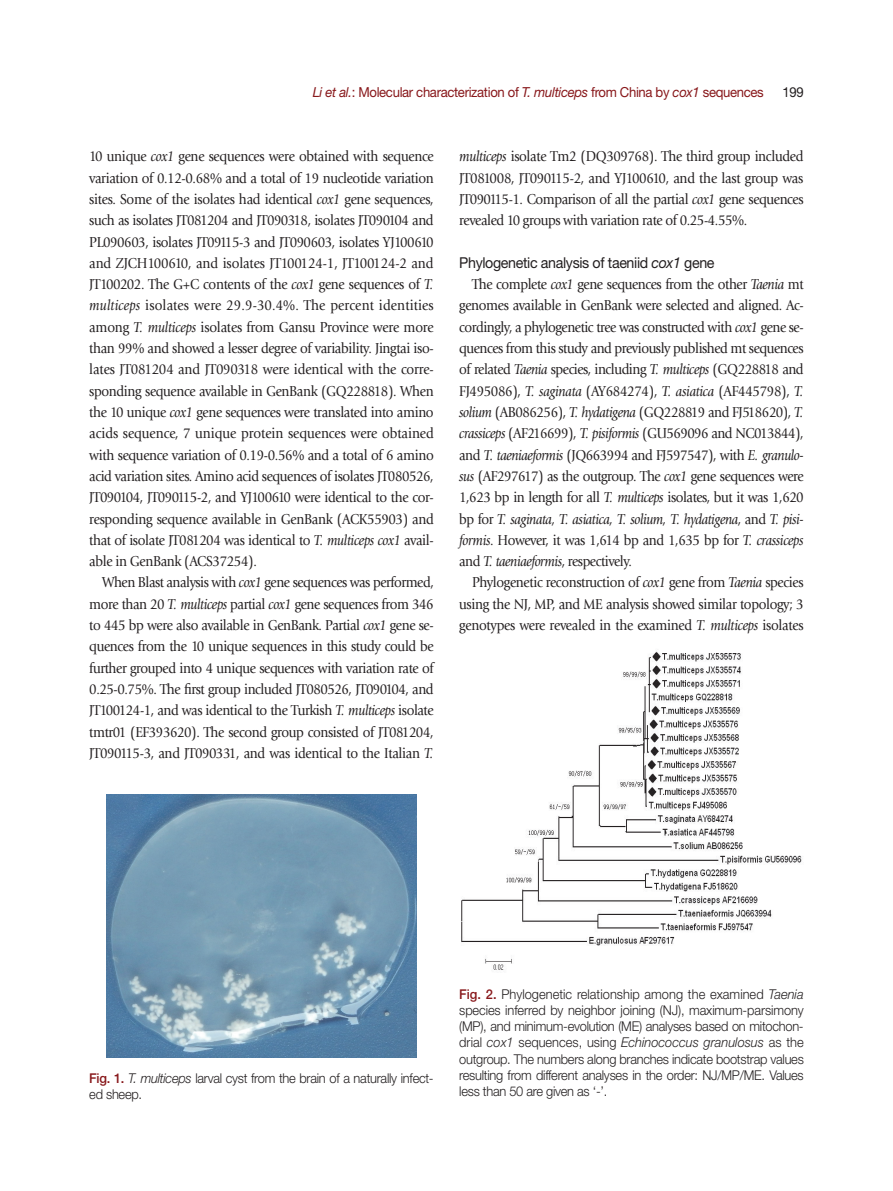
<style>
.page{position:relative;width:893px;height:1191px;background:#fff}
.page>*{position:absolute;margin:0;border:0;box-sizing:border-box;transform-origin:0 0}
.본문{font:15px/21.3px "Giovanni Std";letter-spacing:-.03em;color:#231f20;text-align:justify;scale:.9 1}
.본문_중제목{font:15px "Helvetica Neue LT Std";letter-spacing:-.025em;color:#231f20;scale:.95 1}
.하시라{font:13.8px "Helvetica Neue LT Std";letter-spacing:-.025em;color:#88181b;scale:.95 1}
.하시라-2{font:13.8px "Helvetica Neue LT Std";color:#231f20;scale:.95 1}
.표_제목__그림_설명{font:300 13.5px/16.2px "Helvetica Neue LT Std";letter-spacing:-.02em;color:#231f20;scale:.95 1}
.s1{font-style:italic}
.s2{font-weight:500;color:#88181b}
</style>
<div class="page">
<img style="left:107px;top:794px;width:309px;height:263px">
<img style="left:461px;top:651px;width:341px;height:319px">
<p class="하시라" style="left:313px;top:83px;width:476px"><span class="s1">Li et al.</span>: Molecular characterization of <span class="s1">T. multiceps</span> from China by <span class="s1">cox1</span> sequences</p>
<p class="하시라-2" style="left:782px;top:83px;width:24px">199</p>
<p class="본문" style="left:89px;top:146px;width:384px">10 unique <span class="s1">cox1</span> gene sequences were obtained with sequence variation of 0.12-0.68% and a total of 19 nucleotide variation sites. Some of the isolates had identical <span class="s1">cox1</span> gene sequences, such as isolates JT081204 and JT090318, isolates JT090104 and PL090603, isolates JT09115-3 and JT090603, isolates YJ100610 and ZJCH100610, and isolates JT100124-1, JT100124-2 and JT100202. The G+C contents of the <span class="s1">cox1</span> gene sequences of <span class="s1">T. multiceps</span> isolates were 29.9-30.4%. The percent identities among <span class="s1">T. multiceps</span> isolates from Gansu Province were more than 99% and showed a lesser degree of variability. Jingtai iso&shy;lates JT081204 and JT090318 were identical with the corre&shy;sponding sequence available in GenBank (GQ228818). When the 10 unique <span class="s1">cox1</span> gene sequences were translated into amino acids sequence, 7 unique protein sequences were obtained with sequence variation of 0.19-0.56% and a total of 6 amino acid variation sites. Amino acid sequences of isolates JT080526, JT090104, JT090115-2, and YJ100610 were identical to the cor&shy;responding sequence available in GenBank (ACK55903) and that of isolate JT081204 was identical to <span class="s1">T. multiceps cox1</span> avail&shy;able in GenBank (ACS37254).</p>
<p class="본문" style="left:89px;top:572px;width:384px;text-indent:13px">When Blast analysis with <span class="s1">cox1</span> gene sequences was performed, more than 20 <span class="s1">T. multiceps</span> partial <span class="s1">cox1</span> gene sequences from 346 to 445 bp were also available in GenBank. Partial <span class="s1">cox1</span> gene se&shy;quences from the 10 unique sequences in this study could be further grouped into 4 unique sequences with variation rate of 0.25-0.75%. The first group included JT080526, JT090104, and JT100124-1, and was identical to the Turkish <span class="s1">T. multiceps</span> isolate tmtr01 (EF393620). The second group consisted of JT081204, JT090115-3, and JT090331, and was identical to the Italian <span class="s1">T.</span></p>
<p class="본문" style="left:459px;top:146px;width:384px"><span class="s1">multiceps</span> isolate Tm2 (DQ309768). The third group included JT081008, JT090115-2, and YJ100610, and the last group was JT090115-1. Comparison of all the partial <span class="s1">cox1</span> gene sequences revealed 10 groups with variation rate of 0.25-4.55%.</p>
<p class="본문_중제목" style="left:459px;top:253px;width:270px">Phylogenetic analysis of taeniid <span class="s1">cox1</span> gene</p>
<p class="본문" style="left:459px;top:274px;width:384px;text-indent:13px">The complete <span class="s1">cox1</span> gene sequences from the other <span class="s1">Taenia</span> mt genomes available in GenBank were selected and aligned. Ac&shy;cordingly, a phylogenetic tree was constructed with <span class="s1">cox1</span> gene se&shy;quences from this study and previously published mt sequences of related <span class="s1">Taenia</span> species, including <span class="s1">T. multiceps</span> (GQ228818 and FJ495086), <span class="s1">T. saginata</span> (AY684274), <span class="s1">T. asiatica</span> (AF445798), <span class="s1">T. solium</span> (AB086256), <span class="s1">T. hydatigena</span> (GQ228819 and FJ518620), <span class="s1">T. crassiceps</span> (AF216699), <span class="s1">T. pisiformis</span> (GU569096 and NC013844), and <span class="s1">T. taeniaeformis</span> (JQ663994 and FJ597547), with <span class="s1">E. granulo&shy;sus</span> (AF297617) as the outgroup. The <span class="s1">cox1</span> gene sequences were 1,623 bp in length for all <span class="s1">T. multiceps</span> isolates, but it was 1,620 bp for <span class="s1">T. saginata, T. asiatica, T. solium, T. hydatigena</span>, and <span class="s1">T. pisi&shy;formis</span>. However, it was 1,614 bp and 1,635 bp for <span class="s1">T. crassiceps </span>and <span class="s1">T. taeniaeformis</span>, respectively.</p>
<p class="본문" style="left:459px;top:572px;width:384px;text-indent:13px">Phylogenetic reconstruction of <span class="s1">cox1</span> gene from <span class="s1">Taenia</span> species using the NJ, MP, and ME analysis showed similar topology; 3 genotypes were revealed in the examined <span class="s1">T. multiceps</span> isolates</p>
<p class="표_제목__그림_설명" style="left:89px;top:1070px;width:364px"><span class="s2">Fig. 1.</span> <span class="s1">T. multiceps</span> larval cyst from the brain of a naturally infect&shy;ed sheep.</p>
<p class="표_제목__그림_설명" style="left:459px;top:985px;width:364px;text-align:justify"><span class="s2">Fig. 2.</span> Phylogenetic relationship among the examined <span class="s1">Taenia </span>species inferred by neighbor joining (NJ), maximum-parsimony (MP), and minimum-evolution (ME) analyses based on mitochon&shy;drial <span class="s1">cox1</span> sequences, using <span class="s1">Echinococcus granulosus</span> as the outgroup. The numbers along branches indicate bootstrap values resulting from different analyses in the order: NJ/MP/ME. Values less than 50 are given as ‘-’.</p>
</div>
